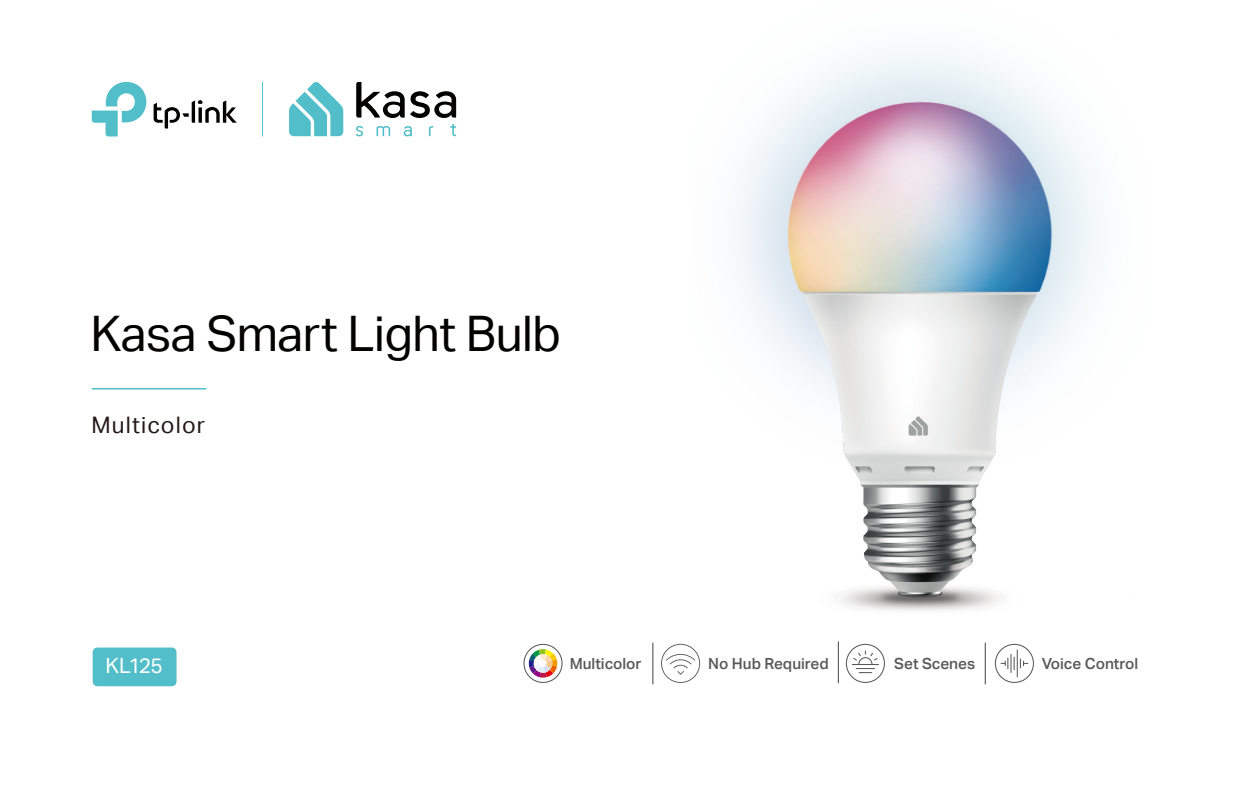
<style>
.page{position:relative;width:1260px;height:788px;background:#fff}
.page>*{position:absolute;margin:0;border:0;box-sizing:border-box;transform-origin:0 0}
.t1{font:49px "TP Link Aktiv Regular";letter-spacing:-.01em;color:#040000}
.t2{font:22.75px "TP Link Aktiv Regular";letter-spacing:.05em;color:#221815}
.t3{font:21px "TP Link Aktiv Regular";letter-spacing:-.065em;color:#fff}
.t4{font:15.31px "TP Link Aktiv Medium";color:#595757}
</style>
<div class="page">
<img style="left:700px;top:52px;width:398px;height:633px">
<div style="left:93px;top:647px;width:84px;height:39px;background:#52bec9;border-radius:5px"></div>
<hr style="left:92px;top:388px;width:114px;height:1px;background:#52bec9">
<svg style="left:523px;top:643px;width:40px;height:40px"></svg>
<hr style="left:838px;top:641px;width:1px;height:42px;background:#595757">
<hr style="left:652px;top:642px;width:1px;height:42px;background:#595757">
<hr style="left:985px;top:642px;width:1px;height:42px;background:#595757">
<svg style="left:429px;top:126px;width:4px;height:10px"></svg>
<svg style="left:450px;top:124px;width:6px;height:12px"></svg>
<svg style="left:356px;top:126px;width:7px;height:10px"></svg>
<svg style="left:377px;top:126px;width:13px;height:10px"></svg>
<svg style="left:404px;top:126px;width:8px;height:10px"></svg>
<svg style="left:356px;top:82px;width:100px;height:36px"></svg>
<svg style="left:289px;top:82px;width:54px;height:54px"></svg>
<svg style="left:92px;top:82px;width:54px;height:54px"></svg>
<svg style="left:154px;top:100px;width:83px;height:28px"></svg>
<svg style="left:995px;top:643px;width:39px;height:40px"></svg>
<svg style="left:661px;top:643px;width:39px;height:40px"></svg>
<svg style="left:846px;top:643px;width:39px;height:40px"></svg>
<h1 class="t1" style="left:91px;top:305px;width:472px">Kasa Smart Light Bulb</h1>
<h2 class="t2" style="left:92px;top:412px;width:115px">Multicolor</h2>
<h3 class="t3" style="left:106px;top:653px;width:59px">KL125</h3>
<p class="t4" style="left:570px;top:654px;width:73px">Multicolor</p>
<p class="t4" style="left:708px;top:654px;width:122px">No Hub Required</p>
<p class="t4" style="left:894px;top:654px;width:82px">Set Scenes</p>
<p class="t4" style="left:1042px;top:654px;width:98px">Voice Control</p>
</div>
